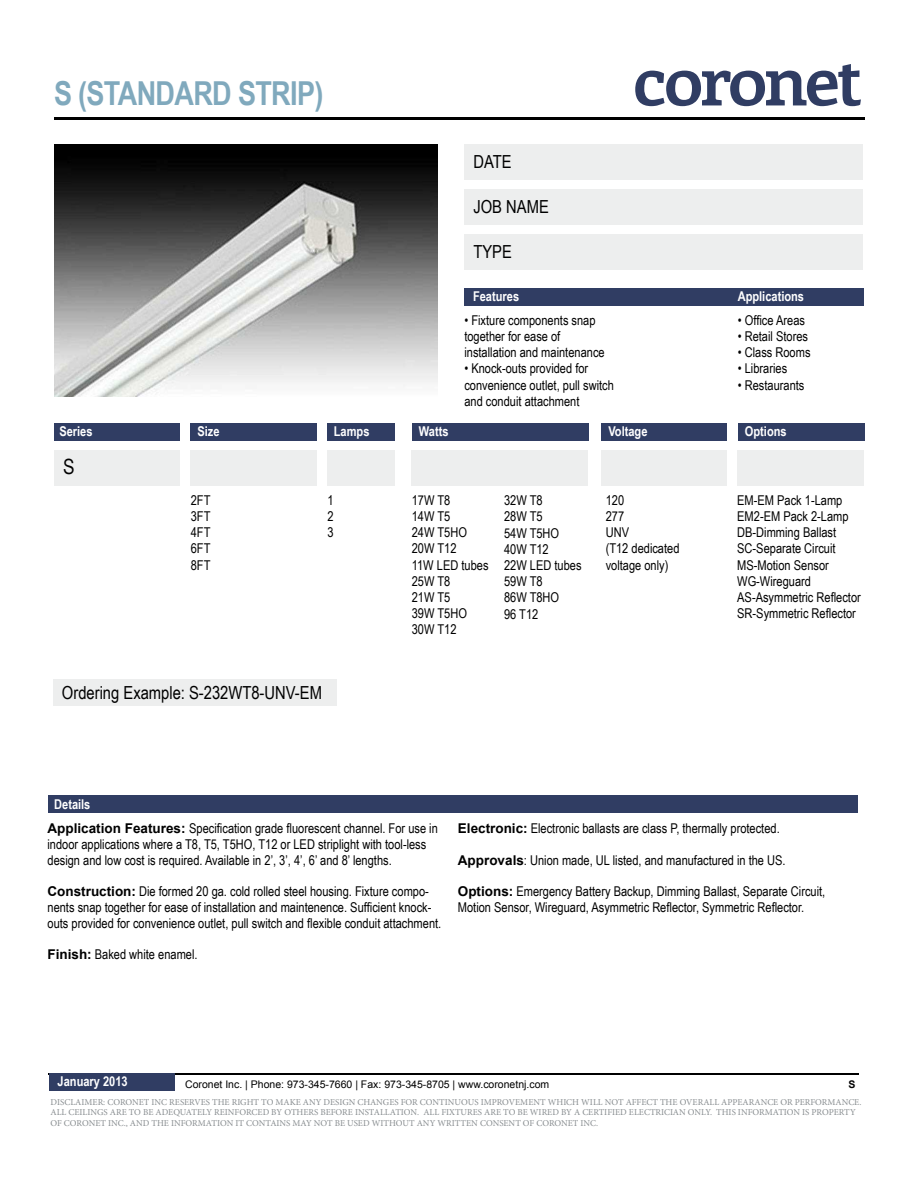
<style>
.page{position:relative;width:918px;height:1188px;background:#fff}
.page>*{position:absolute;margin:0;border:0;box-sizing:border-box;transform-origin:0 0}
.t1{font:700 33px "Arial Narrow";letter-spacing:-.02em;color:#80a9bd}
.t2{font:21px "Arial Narrow";color:#000}
.t3{font:18px "Arial Narrow";color:#000}
.t4{font:13.5px/16.2px "Arial Narrow";color:#000}
.t5{font:700 13.5px "Arial Narrow";color:#fff}
.t6{font:10.5px "Arial";color:#000}
.t7{font:700 10.5px "Arial";color:#000}
.t8{font:9px/10.8px "Minion Pro";color:#888d90}
.s1{font-family:"Arial";font-weight:700}
</style>
<div class="page">
<div style="left:53px;top:679px;width:284px;height:27px;background:#edeeee"></div>
<div style="left:54px;top:423px;width:126px;height:18px;background:#303d63"></div>
<div style="left:191px;top:423px;width:126px;height:18px;background:#303d63"></div>
<div style="left:328px;top:423px;width:67px;height:18px;background:#303d63"></div>
<div style="left:412px;top:423px;width:176px;height:18px;background:#303d63"></div>
<div style="left:601px;top:423px;width:126px;height:18px;background:#303d63"></div>
<div style="left:738px;top:423px;width:126px;height:18px;background:#303d63"></div>
<hr style="left:54px;top:117px;width:810px;height:3px;background:#000">
<svg style="left:635px;top:64px;width:226px;height:42px"></svg>
<div style="left:464px;top:144px;width:399px;height:36px;background:#edeeee"></div>
<div style="left:464px;top:189px;width:399px;height:36px;background:#edeeee"></div>
<div style="left:464px;top:234px;width:399px;height:36px;background:#edeeee"></div>
<div style="left:54px;top:450px;width:126px;height:36px;background:#edeeee"></div>
<div style="left:191px;top:450px;width:126px;height:36px;background:#edeeee"></div>
<div style="left:328px;top:450px;width:67px;height:36px;background:#edeeee"></div>
<div style="left:411px;top:450px;width:177px;height:36px;background:#edeeee"></div>
<div style="left:601px;top:450px;width:126px;height:36px;background:#edeeee"></div>
<div style="left:738px;top:450px;width:126px;height:36px;background:#edeeee"></div>
<div style="left:48px;top:795px;width:810px;height:18px;background:#303d63"></div>
<div style="left:464px;top:288px;width:400px;height:18px;background:#303d63"></div>
<hr style="left:49px;top:1073px;width:810px;height:1px;background:#000">
<div style="left:49px;top:1073px;width:126px;height:18px;background:#303d63"></div>
<img style="left:54px;top:144px;width:384px;height:252px">
<h1 class="t1" style="left:54px;top:81px;width:271px">S (STANDARD STRIP)</h1>
<h3 class="t3" style="left:473px;top:151px;width:40px">DATE</h3>
<h3 class="t3" style="left:473px;top:196px;width:77px">JOB NAME</h3>
<h3 class="t3" style="left:473px;top:241px;width:40px">TYPE</h3>
<p class="t5" style="left:473px;top:291px;width:48px">Features</p>
<p class="t4" style="left:464px;top:311px;width:142px">• Fixture components snap together for ease of installation and maintenance</p>
<p class="t4" style="left:464px;top:360px;width:151px">• Knock-outs provided for convenience outlet, pull switch and conduit attachment</p>
<p class="t5" style="left:747px;top:291px;width:68px">Applications</p>
<p class="t5" style="left:738px;top:291px;width:68px">Applications</p>
<p class="t4" style="left:738px;top:311px;width:69px">• Office Areas</p>
<p class="t4" style="left:738px;top:328px;width:72px">• Retail Stores</p>
<p class="t4" style="left:738px;top:344px;width:74px">• Class Rooms</p>
<p class="t4" style="left:738px;top:360px;width:51px">• Libraries</p>
<p class="t4" style="left:738px;top:376px;width:68px">• Restaurants</p>
<p class="t5" style="left:59px;top:426px;width:35px">Series</p>
<p class="t5" style="left:197px;top:426px;width:24px">Size</p>
<p class="t5" style="left:334px;top:426px;width:37px">Lamps</p>
<p class="t5" style="left:419px;top:426px;width:31px">Watts</p>
<p class="t5" style="left:608px;top:426px;width:41px">Voltage</p>
<p class="t5" style="left:745px;top:426px;width:43px">Options</p>
<h2 class="t2" style="left:63px;top:455px;width:13px">S</h2>
<p class="t4" style="left:191px;top:491px;width:21px;text-align:justify">2FT 3FT 4FT 6FT 8FT</p>
<p class="t4" style="left:328px;top:491px;width:8px;text-align:justify">1<br>2<br>3</p>
<p class="t4" style="left:412px;top:491px;width:78px">17W T8<br>14W T5<br>24W T5HO<br>20W T12<br>11W LED tubes<br>25W T8<br>21W T5<br>39W T5HO<br>30W T12</p>
<p class="t4" style="left:606px;top:491px;width:75px">120<br>277<br>UNV<br>(T12 dedicated voltage only)</p>
<p class="t4" style="left:737px;top:491px;width:125px">EM-EM Pack 1-Lamp<br>EM2-EM Pack 2-Lamp<br>DB-Dimming Ballast<br>SC-Separate Circuit<br>MS-Motion Sensor<br>WG-Wireguard<br>AS-Asymmetric Reflector<br>SR-Symmetric Reflector</p>
<p class="t4" style="left:504px;top:492px;width:79px">32W T8<br>28W T5<br>54W T5HO<br>40W T12<br>22W LED tubes<br>59W T8<br>86W T8HO<br>96 T12</p>
<h3 class="t3" style="left:62px;top:679px;width:262px">Ordering Example: S-232WT8-UNV-EM</h3>
<p class="t5" style="left:54px;top:799px;width:38px">Details</p>
<p class="t4" style="left:48px;top:820px;width:392px;line-height:15.8px"><span class="s1">Application Features:</span> Specification grade fluorescent channel. For use in indoor applications where a T8, T5, T5HO, T12 or LED striplight with tool-less design and low cost is required. Available in 2’, 3’, 4’, 6’ and 8’ lengths.</p>
<p class="t4" style="left:48px;top:883px;width:395px;line-height:15.8px"><span class="s1">Construction:</span> Die formed 20 ga. cold rolled steel housing. Fixture compo&shy;nents snap together for ease of installation and maintenence. Sufficient knock&shy;outs provided for convenience outlet, pull switch and flexible conduit attachment.</p>
<p class="t4" style="left:48px;top:946px;width:152px"><span class="s1">Finish:</span> Baked white enamel.</p>
<p class="t4" style="left:458px;top:820px;width:323px"><span class="s1">Electronic:</span> Electronic ballasts are class P, thermally protected.</p>
<p class="t4" style="left:458px;top:851px;width:329px"><span class="s1">Approvals</span>: Union made, UL listed, and manufactured in the US.</p>
<p class="t4" style="left:458px;top:883px;width:369px;line-height:15.8px"><span class="s1">Options:</span> Emergency Battery Backup, Dimming Ballast, Separate Circuit,<br>Motion Sensor, Wireguard, Asymmetric Reflector, Symmetric Reflector.</p>
<p class="t5" style="left:58px;top:1076px;width:72px">January 2013</p>
<p class="t6" style="left:185px;top:1080px;width:366px">Coronet Inc. | Phone: 973-345-7660 | Fax: 973-345-8705 | www.coronetnj.com</p>
<p class="t7" style="left:849px;top:1080px;width:9px">S</p>
<p class="t8" style="left:50px;top:1097px;width:812px">DISCLAIMER: CORONET INC RESERVES THE RIGHT TO MAKE ANY DESIGN CHANGES FOR CONTINUOUS IMPROVEMENT WHICH WILL NOT AFFECT THE OVERALL APPEARANCE OR PERFORMANCE.<br>ALL CEILINGS ARE TO BE ADEQUATELY REINFORCED BY OTHERS BEFORE INSTALLATION. ALL FIXTURES ARE TO BE WIRED BY A CERTIFIED ELECTRICIAN ONLY. THIS INFORMATION IS PROPERTY<br>OF CORONET INC., AND THE INFORMATION IT CONTAINS MAY NOT BE USED WITHOUT ANY WRITTEN CONSENT OF CORONET INC.</p>
</div>
